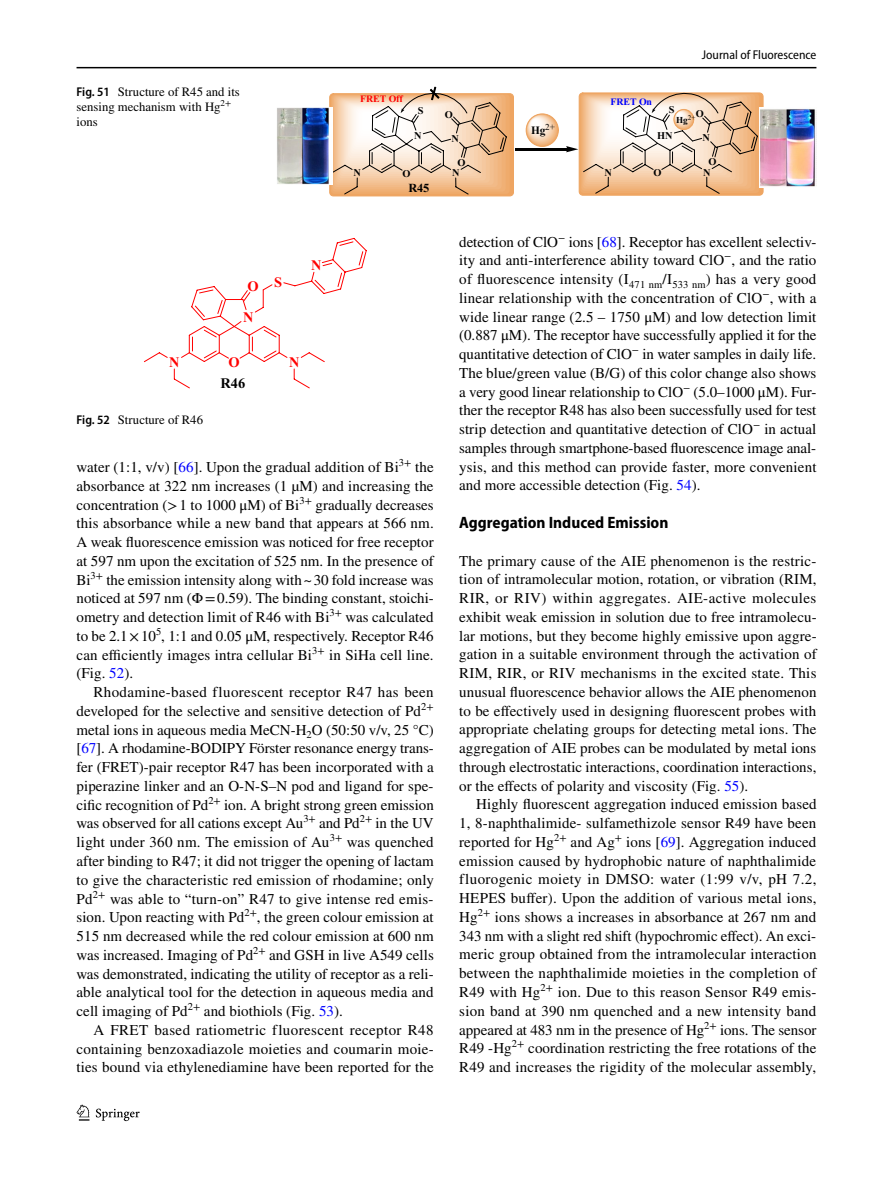
<style>
.page{position:relative;width:893px;height:1187px;background:#fff}
.page>*{position:absolute;margin:0;border:0;box-sizing:border-box;transform-origin:0 0}
.t1{font:700 semi-condensed 16.5px "Myriad Pro";color:#000}
.t2{font:15px/18.8px "STIX";letter-spacing:.005em;color:#000;text-align:justify}
.t3{font:14.55px "Times New Roman PS Bold MT57";color:#f00}
.t4{font:14.55px "Times New Roman PS Bold MT57";color:#000}
.t5{font:12.75px/15px "STIX";color:#000}
.t6{font:semi-condensed 12.75px "Myriad Pro";color:#000}
.t7{font:12.3px "Times New Roman PS Bold MT56";color:#000}
.t8{font:11.4px "Times New Roman PS Bold MT56";color:#000}
.t9{font:10.35px "Times New Roman PS Bold MT56";color:#000}
.t10{font:10.35px "Times New Roman PS Bold MT55";color:#000}
.t11{font:9.9px "Times New Roman PS Bold MT55";letter-spacing:-.005em;color:#f00}
.t12{font:9.9px "Times New Roman PS Bold MT56";letter-spacing:-.01em;color:#00f}
.t13{font:9.15px "Times New Roman PS Bold MT56";color:#000}
.s1{font-family:"Myriad Pro";font-weight:600;font-stretch:semi-condensed}
.s2{color:#00f}
</style>
<div class="page">
<hr style="left:77px;top:67px;width:739px;height:1px;background:#000">
<svg style="left:77px;top:1104px;width:12px;height:16px"></svg>
<svg style="left:96px;top:1108px;width:44px;height:12px"></svg>
<svg style="left:329px;top:87px;width:185px;height:109px"></svg>
<hr style="left:515px;top:148px;width:53px;height:2px;background:#000">
<div style="left:526px;top:114px;width:32px;height:32px;background:#efab6c;border-radius:50%"></div>
<div style="left:527px;top:114px;width:30px;height:31px;background:#f0b075;border-radius:50%"></div>
<div style="left:527px;top:115px;width:29px;height:29px;background:#f2ba87;border-radius:50%"></div>
<div style="left:527px;top:115px;width:28px;height:28px;background:#f3bf8f;border-radius:50%"></div>
<div style="left:527px;top:115px;width:27px;height:27px;background:#f5c89f;border-radius:50%"></div>
<div style="left:528px;top:115px;width:25px;height:26px;background:#f6cda7;border-radius:50%"></div>
<div style="left:528px;top:116px;width:24px;height:24px;background:#f7d5b5;border-radius:50%"></div>
<div style="left:528px;top:116px;width:23px;height:23px;background:#f8d9bc;border-radius:50%"></div>
<div style="left:529px;top:116px;width:21px;height:22px;background:#f9dcc2;border-radius:50%"></div>
<div style="left:529px;top:116px;width:20px;height:21px;background:#f9e0c8;border-radius:50%"></div>
<div style="left:529px;top:117px;width:20px;height:20px;background:#fae3ce;border-radius:50%"></div>
<div style="left:529px;top:117px;width:19px;height:19px;background:#fbe6d3;border-radius:50%"></div>
<div style="left:529px;top:117px;width:18px;height:18px;background:#fcecdd;border-radius:50%"></div>
<div style="left:530px;top:117px;width:16px;height:17px;background:#fceee1;border-radius:50%"></div>
<div style="left:530px;top:118px;width:15px;height:15px;background:#fdf1e5;border-radius:50%"></div>
<div style="left:530px;top:118px;width:15px;height:14px;background:#fdf3e9;border-radius:50%"></div>
<div style="left:530px;top:118px;width:14px;height:14px;background:#fdf5ed;border-radius:50%"></div>
<div style="left:530px;top:118px;width:13px;height:13px;background:#fef7f0;border-radius:50%"></div>
<div style="left:531px;top:119px;width:11px;height:10px;background:#fefaf6;border-radius:50%"></div>
<div style="left:531px;top:119px;width:10px;height:10px;background:#fffbf8;border-radius:50%"></div>
<div style="left:531px;top:119px;width:9px;height:8px;background:#fffdfc;border-radius:50%"></div>
<div style="left:526px;top:114px;width:33px;height:33px;border:1px solid #eea562;border-radius:50%"></div>
<svg style="left:566px;top:92px;width:198px;height:104px"></svg>
<img style="left:277px;top:107px;width:55px;height:78px">
<img style="left:759px;top:107px;width:57px;height:80px">
<svg style="left:144px;top:238px;width:223px;height:151px"></svg>
<p class="t5" style="left:77px;top:85px;width:165px"><span class="s1">Fig. 51</span> Structure of R45 and its sensing mechanism with Hg<sup>2+ </sup>ions</p>
<p class="t6" style="left:702px;top:48px;width:116px">Journal of Fluorescence</p>
<p class="t11" style="left:360px;top:92px;width:44px">FRET Off</p>
<p class="t10" style="left:418px;top:103px;width:7px">S</p>
<p class="t10" style="left:414px;top:128px;width:9px">N</p>
<p class="t10" style="left:445px;top:107px;width:10px">O</p>
<p class="t10" style="left:452px;top:131px;width:9px">N</p>
<p class="t12" style="left:611px;top:95px;width:43px">FRET On</p>
<p class="t9" style="left:669px;top:102px;width:7px">S</p>
<p class="t9" style="left:696px;top:106px;width:10px">O</p>
<p class="t13" style="left:676px;top:114px;width:21px">Hg<sup>2+</sup></p>
<p class="t8" style="left:531px;top:122px;width:26px">Hg<sup>2+</sup></p>
<p class="t9" style="left:657px;top:128px;width:17px">HN</p>
<p class="t9" style="left:703px;top:130px;width:9px">N</p>
<p class="t10" style="left:458px;top:155px;width:10px">O</p>
<p class="t9" style="left:709px;top:154px;width:10px">O</p>
<p class="t10" style="left:354px;top:165px;width:9px">N</p>
<p class="t10" style="left:403px;top:166px;width:10px">O</p>
<p class="t10" style="left:452px;top:165px;width:9px">N</p>
<p class="t9" style="left:605px;top:165px;width:9px">N</p>
<p class="t9" style="left:653px;top:165px;width:10px">O</p>
<p class="t9" style="left:703px;top:165px;width:9px">N</p>
<p class="t7" style="left:408px;top:179px;width:23px">R45</p>
<p class="t3" style="left:247px;top:276px;width:13px">O</p>
<p class="t3" style="left:243px;top:306px;width:12px">N</p>
<p class="t3" style="left:274px;top:271px;width:10px">S</p>
<p class="t3" style="left:311px;top:255px;width:12px">N</p>
<p class="t3" style="left:229px;top:352px;width:13px">O</p>
<p class="t3" style="left:169px;top:352px;width:12px">N</p>
<p class="t3" style="left:289px;top:352px;width:12px">N</p>
<p class="t5" style="left:77px;top:413px;width:128px"><span class="s1">Fig. 52</span> Structure of R46</p>
<p class="t4" style="left:221px;top:372px;width:26px">R46</p>
<p class="t2" style="left:77px;top:458px;width:359px">water (1:1, v/v) [<span class="s2">66</span>]. Upon the gradual addition of Bi<sup>3+</sup> the absorbance at 322 nm increases (1 µM) and increasing the concentration (&gt;1 to 1000 μM) of Bi<sup>3+</sup> gradually decreases this absorbance while a new band that appears at 566 nm.<br>A weak fluorescence emission was noticed for free receptor at 597 nm upon the excitation of 525 nm. In the presence of Bi<sup>3+</sup> the emission intensity along with~30 fold increase was noticed at 597 nm (Φ=0.59). The binding constant, stoichi&shy;ometry and detection limit of R46 with Bi<sup>3+</sup> was calculated to be 2.1× -10<sup>5</sup>, 1:1 and 0.05 μM, respectively. Receptor R46 can efficiently images intra cellular Bi<sup>3+</sup> in SiHa cell line. (Fig. <span class="s2">52</span>).</p>
<p class="t2" style="left:77px;top:683px;width:359px;text-indent:17px">Rhodamine-based fluorescent receptor R47 has been developed for the selective and sensitive detection of Pd<sup>2+ </sup>metal ions in aqueous media MeCN-H<sub>2</sub>O (50:50 v/v, 25 °C) [<span class="s2">67</span>]. A rhodamine-BODIPY Förster resonance energy trans&shy;fer (FRET)-pair receptor R47 has been incorporated with a piperazine linker and an O-N-S–N pod and ligand for spe&shy;cific recognition of Pd<sup>2+</sup> ion. A bright strong green emission was observed for all cations except Au<sup>3+</sup> and Pd<sup>2+</sup> in the UV light under 360 nm. The emission of Au<sup>3+</sup> was quenched after binding to R47; it did not trigger the opening of lactam to give the characteristic red emission of rhodamine; only Pd<sup>2+</sup> was able to “turn-on” R47 to give intense red emis&shy;sion. Upon reacting with Pd<sup>2+</sup>, the green colour emission at 515 nm decreased while the red colour emission at 600 nm was increased. Imaging of Pd<sup>2+</sup> and GSH in live A549 cells was demonstrated, indicating the utility of receptor as a reli&shy;able analytical tool for the detection in aqueous media and cell imaging of Pd<sup>2+</sup> and biothiols (Fig. <span class="s2">53</span>).</p>
<p class="t2" style="left:77px;top:1021px;width:359px;text-indent:17px">A FRET based ratiometric fluorescent receptor R48 containing benzoxadiazole moieties and coumarin moie&shy;ties bound via ethylenediamine have been reported for the</p>
<p class="t2" style="left:459px;top:233px;width:359px">detection of ClO<sup>−</sup> ions [<span class="s2">68</span>]. Receptor has excellent selectiv&shy;ity and anti-interference ability toward ClO<sup>−</sup>, and the ratio of fluorescence intensity (I<sub>471</sub> <sub>nm</sub>/I<sub>533</sub> <sub>nm</sub>) has a very good linear relationship with the concentration of ClO<sup>−</sup>, with a wide linear range (2.5 – 1750 μM) and low detection limit (0.887 μM). The receptor have successfully applied it for the quantitative detection of ClO<sup>−</sup> in water samples in daily life.<br>The blue/green value (B/G) of this color change also shows a very good linear relationship to ClO<sup>−</sup> (5.0–1000 μM). Fur&shy;ther the receptor R48 has also been successfully used for test strip detection and quantitative detection of ClO<sup>−</sup> in actual samples through smartphone-based fluorescence image anal&shy;ysis, and this method can provide faster, more convenient and more accessible detection (Fig. <span class="s2">54</span>).</p>
<p class="t1" style="left:459px;top:513px;width:211px">Aggregation Induced Emission</p>
<p class="t2" style="left:459px;top:552px;width:359px">The primary cause of the AIE phenomenon is the restric&shy;tion of intramolecular motion, rotation, or vibration (RIM, RIR, or RIV) within aggregates. AIE-active molecules exhibit weak emission in solution due to free intramolecu&shy;lar motions, but they become highly emissive upon aggre&shy;gation in a suitable environment through the activation of RIM, RIR, or RIV mechanisms in the excited state. This unusual fluorescence behavior allows the AIE phenomenon to be effectively used in designing fluorescent probes with appropriate chelating groups for detecting metal ions. The aggregation of AIE probes can be modulated by metal ions through electrostatic interactions, coordination interactions, or the effects of polarity and viscosity (Fig. <span class="s2">55</span>).</p>
<p class="t2" style="left:459px;top:796px;width:359px;text-indent:17px">Highly fluorescent aggregation induced emission based 1, 8-naphthalimide- sulfamethizole sensor R49 have been reported for Hg<sup>2+</sup> and Ag<sup>+</sup> ions [<span class="s2">69</span>]. Aggregation induced emission caused by hydrophobic nature of naphthalimide fluorogenic moiety in DMSO: water (1:99 v/v, pH 7.2, HEPES buffer). Upon the addition of various metal ions, Hg<sup>2+</sup> ions shows a increases in absorbance at 267 nm and 343 nm with a slight red shift (hypochromic effect). An exci&shy;meric group obtained from the intramolecular interaction between the naphthalimide moieties in the completion of R49 with Hg<sup>2+</sup> ion. Due to this reason Sensor R49 emis&shy;sion band at 390 nm quenched and a new intensity band appeared at 483 nm in the presence of Hg<sup>2+</sup> ions. The sensor R49 -Hg<sup>2+</sup> coordination restricting the free rotations of the R49 and increases the rigidity of the molecular assembly,</p>
</div>
